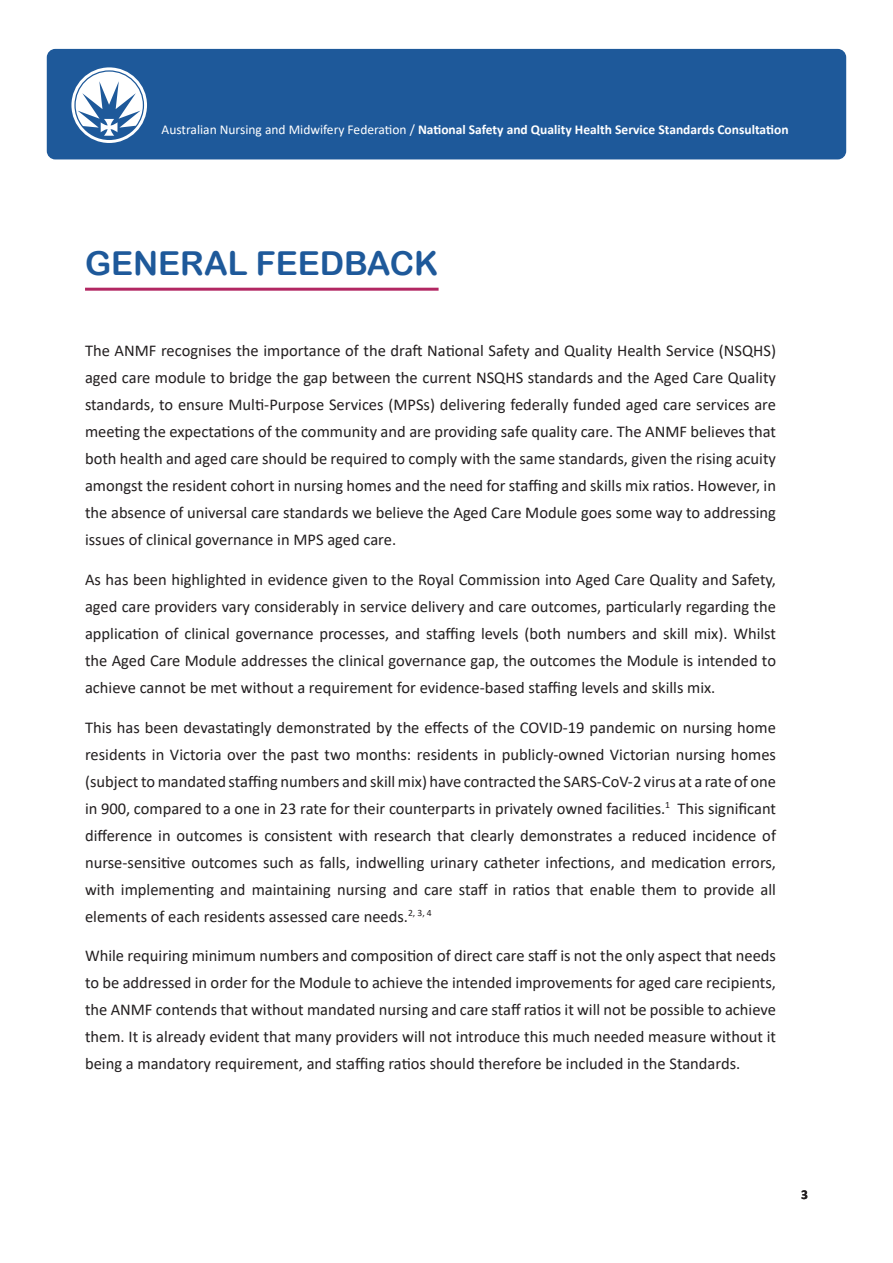
<style>
.page{position:relative;width:893px;height:1263px;background:#fff}
.page>*{position:absolute;margin:0;border:0;box-sizing:border-box;transform-origin:0 0}
.Heading_1{font:33px "Arial Rounded MT Bold";color:#1e599a}
.Contents_text{font:16.5px/27px "Calibri";color:#231f20;text-align:justify}
.t1{font:700 13.5px "Calibri";color:#fff}
.t2{font:700 13.5px "Calibri";color:#231f20}
.s1{font-weight:400}
</style>
<div class="page">
<div style="left:47px;top:49px;width:799px;height:110px;background:#1e599a;border-radius:9px"></div>
<svg style="left:71px;top:67px;width:76px;height:76px"></svg>
<hr style="left:85px;top:288px;width:354px;height:3px;background:#b22762">
<p class="t1" style="left:162px;top:120px;width:628px"><span class="s1">Australian Nursing and Midwifery Federation /</span> National Safety and Quality Health Service Standards Consultation</p>
<p class="Heading_1" style="left:85px;top:244px;width:355px">GENERAL FEEDBACK</p>
<p class="Contents_text" style="left:85px;top:337px;width:692px">The ANMF recognises the importance of the draft National Safety and Quality Health Service (NSQHS) aged care module to bridge the gap between the current NSQHS standards and the Aged Care Quality standards, to ensure Multi-Purpose Services (MPSs) delivering federally funded aged care services are meeting the expectations of the community and are providing safe quality care. The ANMF believes that both health and aged care should be required to comply with the same standards, given the rising acuity amongst the resident cohort in nursing homes and the need for staffing and skills mix ratios. However, in the absence of universal care standards we believe the Aged Care Module goes some way to addressing issues of clinical governance in MPS aged care.</p>
<p class="Contents_text" style="left:85px;top:565px;width:692px">As has been highlighted in evidence given to the Royal Commission into Aged Care Quality and Safety, aged care providers vary considerably in service delivery and care outcomes, particularly regarding the application of clinical governance processes, and staffing levels (both numbers and skill mix). Whilst the Aged Care Module addresses the clinical governance gap, the outcomes the Module is intended to achieve cannot be met without a requirement for evidence-based staffing levels and skills mix.</p>
<p class="Contents_text" style="left:85px;top:713px;width:692px">This has been devastatingly demonstrated by the effects of the COVID-19 pandemic on nursing home residents in Victoria over the past two months: residents in publicly-owned Victorian nursing homes (subject to mandated staffing numbers and skill mix) have contracted the SARS-CoV-2 virus at a rate of one in 900, compared to a one in 23 rate for their counterparts in privately owned facilities.<sup>1</sup> This significant difference in outcomes is consistent with research that clearly demonstrates a reduced incidence of nurse-sensitive outcomes such as falls, indwelling urinary catheter infections, and medication errors, with implementing and maintaining nursing and care staff in ratios that enable them to provide all elements of each residents assessed care needs.<sup>2,</sup> <sup>3,</sup> <sup>4</sup></p>
<p class="Contents_text" style="left:85px;top:942px;width:692px">While requiring minimum numbers and composition of direct care staff is not the only aspect that needs to be addressed in order for the Module to achieve the intended improvements for aged care recipients, the ANMF contends that without mandated nursing and care staff ratios it will not be possible to achieve them. It is already evident that many providers will not introduce this much needed measure without it being a mandatory requirement, and staffing ratios should therefore be included in the Standards.</p>
<p class="t2" style="left:801px;top:1185px;width:8px">3</p>
</div>
